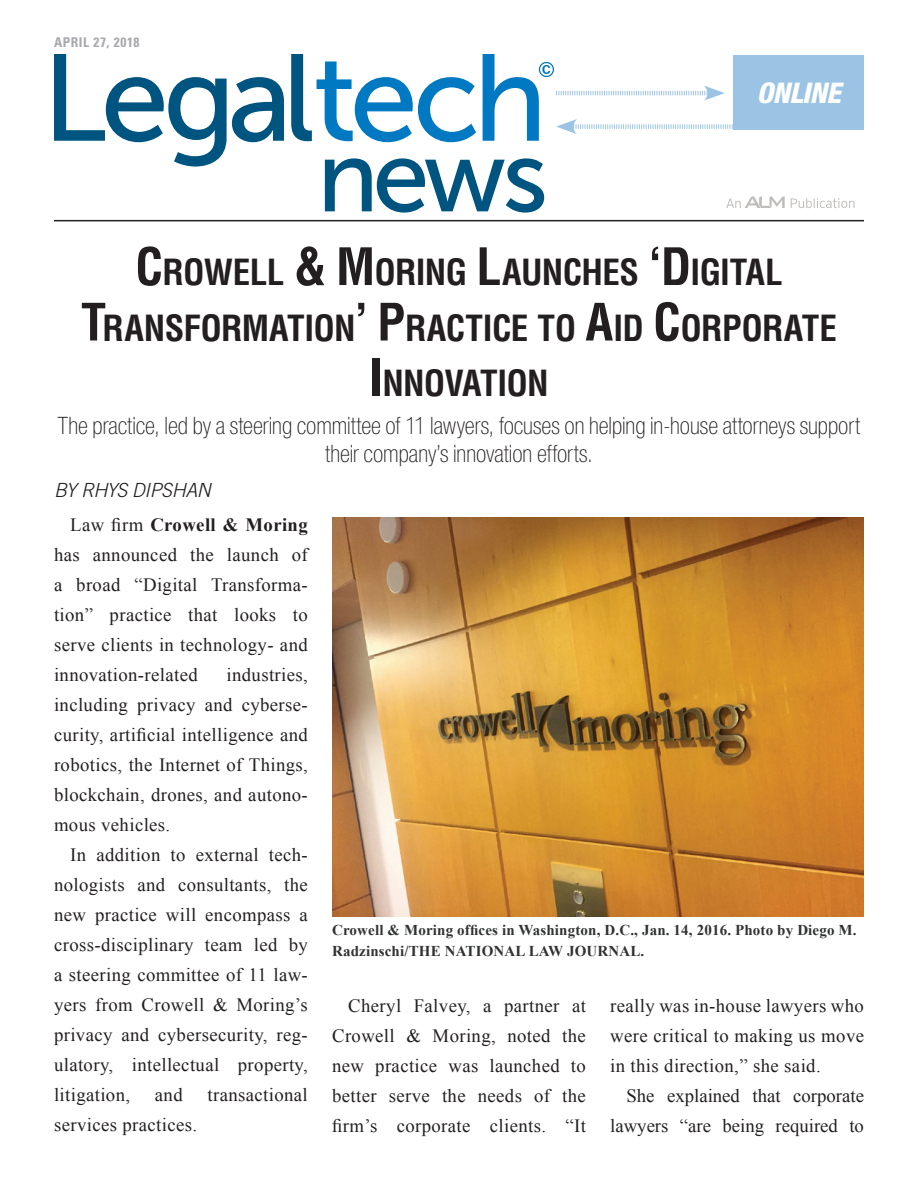
<style>
.page{position:relative;width:918px;height:1188px;background:#fff}
.page>*{position:absolute;margin:0;border:0;box-sizing:border-box;transform-origin:0 0}
.t1{font:700 condensed 35.25px/55.5px "Helvetica LT Std";letter-spacing:-.02em;color:#231f20;text-align:center}
.t2{font:italic 800 condensed 28.5px "Helvetica Neue LT Std";letter-spacing:-.01em;color:#fff}
.t3{font:100 condensed 24px/27.8px "Helvetica Neue LT Std";color:#231f20;text-align:center}
.t4{font:italic 300 19.5px "Trade Gothic LT Std";letter-spacing:-.025em;color:#231f20}
.t5{font:18.75px/30px "Times New Roman";letter-spacing:.02em;color:#231f20;text-align:justify}
.t6{font:18.75px/30px "Times New Roman";color:#231f20;text-align:right}
.t7{font:700 15px/21px "Times New Roman";letter-spacing:.01em;color:#313232}
.t8{font:700 condensed 13.5px "Univers LT Std";letter-spacing:.04em;color:#a8a9ad}
.s1{font-size:50.25px}
.s2{font-weight:700}
</style>
<div class="page">
<svg style="left:54px;top:54px;width:230px;height:113px"></svg>
<svg style="left:291px;top:54px;width:185px;height:88px"></svg>
<svg style="left:325px;top:158px;width:219px;height:55px"></svg>
<svg style="left:791px;top:198px;width:64px;height:10px"></svg>
<svg style="left:726px;top:196px;width:59px;height:12px"></svg>
<hr style="left:54px;top:220px;width:810px;height:1px;background:#231f20">
<svg style="left:483px;top:54px;width:251px;height:87px"></svg>
<div style="left:734px;top:55px;width:130px;height:75px;background:#9bc4e4"></div>
<img style="left:332px;top:518px;width:532px;height:399px">
<p class="t8" style="left:54px;top:34px;width:87px">April 27, 2018</p>
<h2 class="t2" style="left:757px;top:75px;width:86px">ONLINE</h2>
<h1 class="t1" style="left:81px;top:244px;width:757px"><span class="s1">C</span>ROWELL <span class="s1">&amp; M</span>ORING <span class="s1">L</span>AUNCHES <span class="s1">‘D</span>IGITAL<br><span class="s1">T</span>RANSFORMATION<span class="s1">’ P</span>RACTICE TO <span class="s1">A</span>ID <span class="s1">C</span>ORPORATE<br><span class="s1">I</span> NNOVATION</h1>
<p class="t3" style="left:58px;top:411px;width:804px">The practice, led by a steering committee of 11 lawyers, focuses on helping in-house attorneys support their company’s innovation efforts.</p>
<p class="t4" style="left:54px;top:478px;width:159px">BY RHYS DIPSHAN</p>
<p class="t5" style="left:54px;top:509px;width:255px;text-indent:16px">Law firm <span class="s2">Crowell &amp; Moring </span>has announced the launch of a broad “Digital Transforma&shy;tion” practice that looks to serve clients in technology- and innovation-related</p>
<p class="t5" style="left:54px;top:659px;width:255px;text-indent:172px">industries, including privacy and cyberse&shy;curity, artificial intelligence and robotics, the Internet of Things, blockchain, drones, and autono&shy;mous vehicles.</p>
<p class="t5" style="left:54px;top:839px;width:255px;text-indent:16px">In addition to external tech&shy;nologists and consultants, the new practice will encompass a cross-disciplinary team led by a steering committee of 11 law&shy;yers from Crowell &amp; Moring’s privacy and cybersecurity, reg&shy;ulatory, intellectual property, litigation,</p>
<p class="t5" style="left:155px;top:1079px;width:29px">and</p>
<p class="t5" style="left:208px;top:1079px;width:102px">transactional</p>
<p class="t5" style="left:54px;top:1109px;width:145px">services practices.</p>
<p class="t7" style="left:332px;top:920px;width:526px">Crowell &amp; Moring offices in Washington, D.C., Jan. 14, 2016. Photo by Diego M.<br>Radzinschi/THE NATIONAL LAW JOURNAL.</p>
<p class="t5" style="left:332px;top:990px;width:255px;text-indent:16px">Cheryl Falvey, a partner at Crowell &amp; Moring, noted the new practice was launched to better serve the needs of the firm’s corporate clients. “It</p>
<p class="t5" style="left:610px;top:990px;width:255px">really was in-house lawyers who were critical to making us move in this direction,” she said.</p>
<p class="t6" style="left:610px;top:1080px;width:255px">She explained that corporate lawyers “are being required to</p>
</div>
